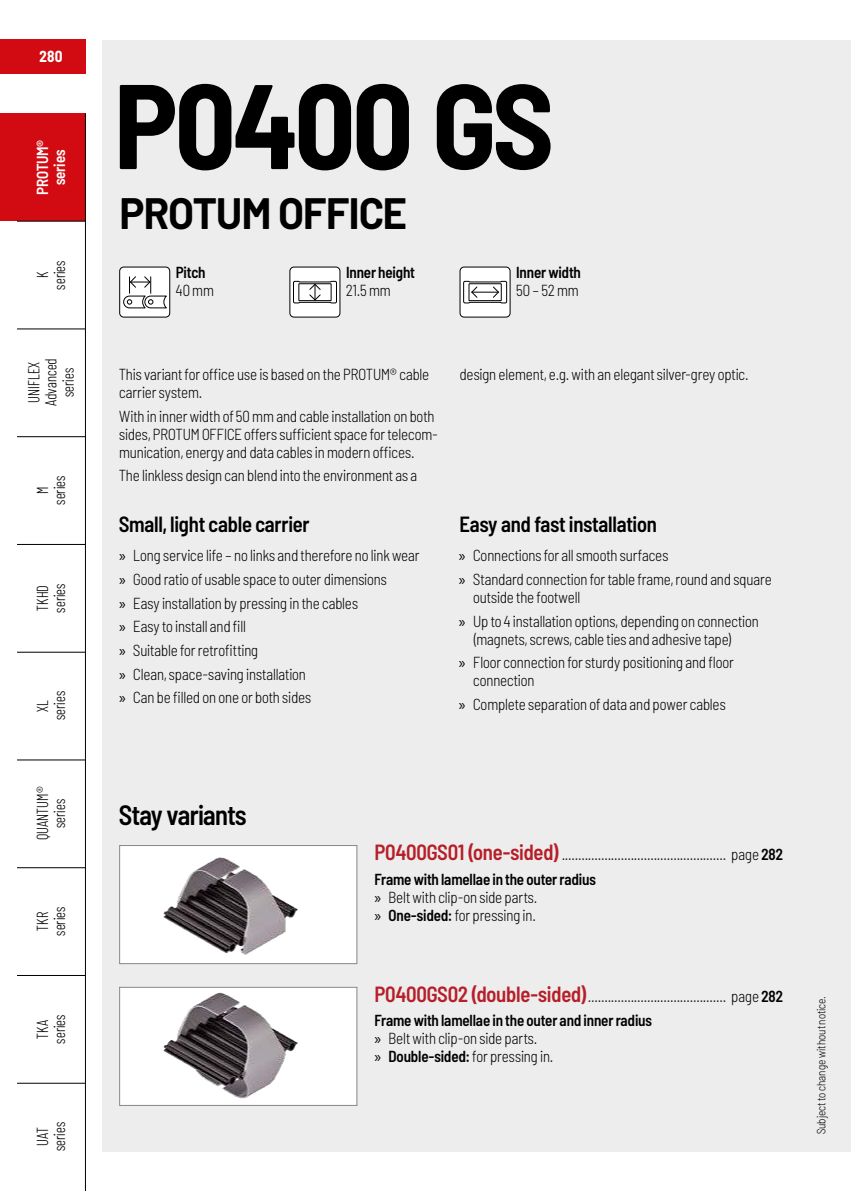
<style>
.page{position:relative;width:851px;height:1191px;background:#fff}
.page>*{position:absolute;margin:0;border:0;box-sizing:border-box;transform-origin:0 0}
.t1{font:700 semi-condensed 120px "Barlow";letter-spacing:-.02em;color:#000}
.t2{font:700 44px "Barlow";letter-spacing:-.025em;color:#000;scale:.95 1}
.t3{font:600 semi-condensed 28px "Barlow";letter-spacing:-.025em;color:#000;scale:.95 1}
.t4{font:600 semi-condensed 22px "Barlow";letter-spacing:-.01em;color:#000;scale:.95 1}
.t5{font:300 semi-condensed 16px/23.6px "Barlow";letter-spacing:-.005em;color:#000;scale:.95 1}
.t6{font:600 semi-condensed 16px/18px "Barlow";letter-spacing:-.01em;color:#000;scale:.95 1}
.t7{font:300 16px/17px "Barlow Condensed";letter-spacing:.01em;color:#000;text-align:center;scale:.95 1}
.t8{font:600 semi-condensed 16px/17px "Barlow";letter-spacing:-.01em;color:#fff;text-align:center;scale:.95 1}
.t9{font:700 semi-condensed 16px "Barlow";color:#fff;scale:.95 1}
.t10{font:300 semi-condensed 12px "Barlow";letter-spacing:.005em;color:#000;scale:.95 1}
.s1{font-family:"Myriad Pro";font-weight:400;font-stretch:normal}
.s2{font-weight:600;font-size:22px;color:#b61f29}
.s3{font-weight:600}
.s4{font-weight:300}
</style>
<div class="page">
<div style="left:0;top:113px;width:85px;height:108px;background:#d20a11"></div>
<div style="left:102px;top:40px;width:748px;height:1111px;background:#ededed"></div>
<div style="left:120px;top:267px;width:50px;height:50px;background:#fff;border-radius:4px"></div>
<svg style="left:123px;top:276px;width:44px;height:33px"></svg>
<div style="left:119px;top:266px;width:51px;height:51px;border:1px solid #000;border-radius:4px"></div>
<div style="left:290px;top:267px;width:50px;height:50px;background:#fff;border-radius:4px"></div>
<svg style="left:293px;top:280px;width:44px;height:24px"></svg>
<div style="left:289px;top:266px;width:51px;height:51px;border:1px solid #000;border-radius:4px"></div>
<div style="left:460px;top:267px;width:50px;height:50px;background:#fff;border-radius:4px"></div>
<svg style="left:463px;top:280px;width:44px;height:24px"></svg>
<div style="left:459px;top:266px;width:51px;height:51px;border:1px solid #000;border-radius:4px"></div>
<img style="left:121px;top:847px;width:234px;height:115px">
<div style="left:119px;top:845px;width:238px;height:119px;border:1px solid #878787"></div>
<img style="left:121px;top:988px;width:234px;height:116px">
<div style="left:119px;top:986px;width:238px;height:120px;border:1px solid #878787"></div>
<div style="left:0;top:40px;width:85px;height:34px;background:#d20a11"></div>
<hr style="left:17px;top:328px;width:68px;height:1px;background:#000">
<hr style="left:17px;top:436px;width:68px;height:1px;background:#000">
<hr style="left:17px;top:544px;width:68px;height:1px;background:#000">
<hr style="left:17px;top:652px;width:68px;height:1px;background:#000">
<hr style="left:17px;top:759px;width:68px;height:1px;background:#000">
<hr style="left:17px;top:867px;width:68px;height:1px;background:#000">
<hr style="left:17px;top:975px;width:68px;height:1px;background:#000">
<hr style="left:17px;top:1082px;width:68px;height:1px;background:#000">
<hr style="left:17px;top:221px;width:68px;height:1px;background:#000">
<hr style="left:85px;top:113px;width:1px;height:1078px;background:#000">
<p class="t9" style="left:39px;top:45px;width:26px">280</p>
<p class="t8" style="left:33px;top:195px;width:60px;rotate:-90deg">PROTUM® series</p>
<p class="t7" style="left:33px;top:290px;width:32px;rotate:-90deg">K series</p>
<p class="t7" style="left:24px;top:406px;width:52px;rotate:-90deg">UNIFLEX<br>Advanced series</p>
<p class="t7" style="left:33px;top:505px;width:32px;rotate:-90deg">M series</p>
<p class="t7" style="left:33px;top:612px;width:32px;text-align:left;rotate:-90deg">TKHD series</p>
<p class="t7" style="left:33px;top:720px;width:32px;rotate:-90deg">XL series</p>
<p class="t7" style="left:33px;top:840px;width:58px;rotate:-90deg">QUANTUM® series</p>
<p class="t7" style="left:33px;top:936px;width:32px;rotate:-90deg">TKR series</p>
<p class="t7" style="left:33px;top:1043px;width:32px;rotate:-90deg">TKA series</p>
<p class="t7" style="left:33px;top:1151px;width:32px;rotate:-90deg">UAT series</p>
<h1 class="t1" style="left:113px;top:39px;width:441px">P0400 GS</h1>
<h2 class="t2" style="left:119px;top:181px;width:304px">PROTUM OFFICE</h2>
<p class="t6" style="left:176px;top:262px;width:33px">Pitch</p>
<p class="t5" style="left:176px;top:277px;width:42px">40 mm</p>
<p class="t6" style="left:346px;top:262px;width:74px">Inner height</p>
<p class="t5" style="left:346px;top:277px;width:49px">21.5 mm</p>
<p class="t6" style="left:516px;top:262px;width:70px">Inner width</p>
<p class="t5" style="left:516px;top:277px;width:67px">50 – 52 mm</p>
<p class="t5" style="left:119px;top:364px;width:328px;line-height:18px">This variant for office use is based on the PROTUM® cable carrier system.</p>
<p class="t5" style="left:119px;top:405px;width:337px;line-height:18px">With in inner width of 50 mm and cable installation on both sides, PROTUM OFFICE offers sufficient space for telecom&shy;munication, energy and data cables in modern offices.</p>
<p class="t5" style="left:119px;top:462px;width:315px">The linkless design can blend into the environment as a</p>
<p class="t5" style="left:459px;top:361px;width:306px">design element, e.g. with an elegant silver-grey optic.</p>
<h3 class="t4" style="left:119px;top:507px;width:202px">Small, light cable carrier</h3>
<h3 class="t4" style="left:459px;top:507px;width:209px">Easy and fast installation</h3>
<p class="t5" style="left:459px;top:542px;width:331px"><span class="s1">»</span> Connections for all smooth surfaces<br><span class="s1">»</span> Standard connection for table frame, round and square</p>
<p class="t5" style="left:459px;top:584px;width:317px;text-indent:14px">outside the footwell<br><span class="s1">»</span> Up to 4 installation options, depending on connection</p>
<p class="t5" style="left:459px;top:626px;width:291px;text-align:right">(magnets, screws, cable ties and adhesive tape)<br><span class="s1">»</span> Floor connection for sturdy positioning and floor</p>
<p class="t5" style="left:459px;top:667px;width:282px;text-indent:14px">connection<br><span class="s1">»</span> Complete separation of data and power cables</p>
<p class="t5" style="left:119px;top:542px;width:318px"><span class="s1">»</span> Long service life – no links and therefore no link wear <span class="s1">»</span> Good ratio of usable space to outer dimensions<br><span class="s1">»</span> Easy installation by pressing in the cables<br><span class="s1">»</span> Easy to install and fill<br><span class="s1">»</span> Suitable for retrofitting<br><span class="s1">»</span> Clean, space-saving installation<br><span class="s1">»</span> Can be filled on one or both sides</p>
<h3 class="t3" style="left:119px;top:794px;width:136px">Stay variants</h3>
<p class="t5" style="left:374px;top:841px;width:431px"><span class="s2">P0400GS01 (one-sided)</span> .................................................. page <span class="s3">282</span></p>
<p class="t6" style="left:374px;top:868px;width:235px">Frame with lamellae in the outer radius <span class="s1">»</span> <span class="s4">Belt with clip-on side parts.<br></span><span class="s1">»</span> One-sided: <span class="s4">for pressing in.</span></p>
<p class="t5" style="left:374px;top:983px;width:431px"><span class="s2">P0400GS02 (double-sided)</span>.......................................... page <span class="s3">282</span></p>
<p class="t6" style="left:374px;top:1010px;width:294px">Frame with lamellae in the outer and inner radius <span class="s1">»</span> <span class="s4">Belt with clip-on side parts.<br></span><span class="s1">»</span> Double-sided: <span class="s4">for pressing in.</span></p>
<p class="t10" style="left:812px;top:1134px;width:147px;rotate:-90deg">Subject to change without notice.</p>
</div>
